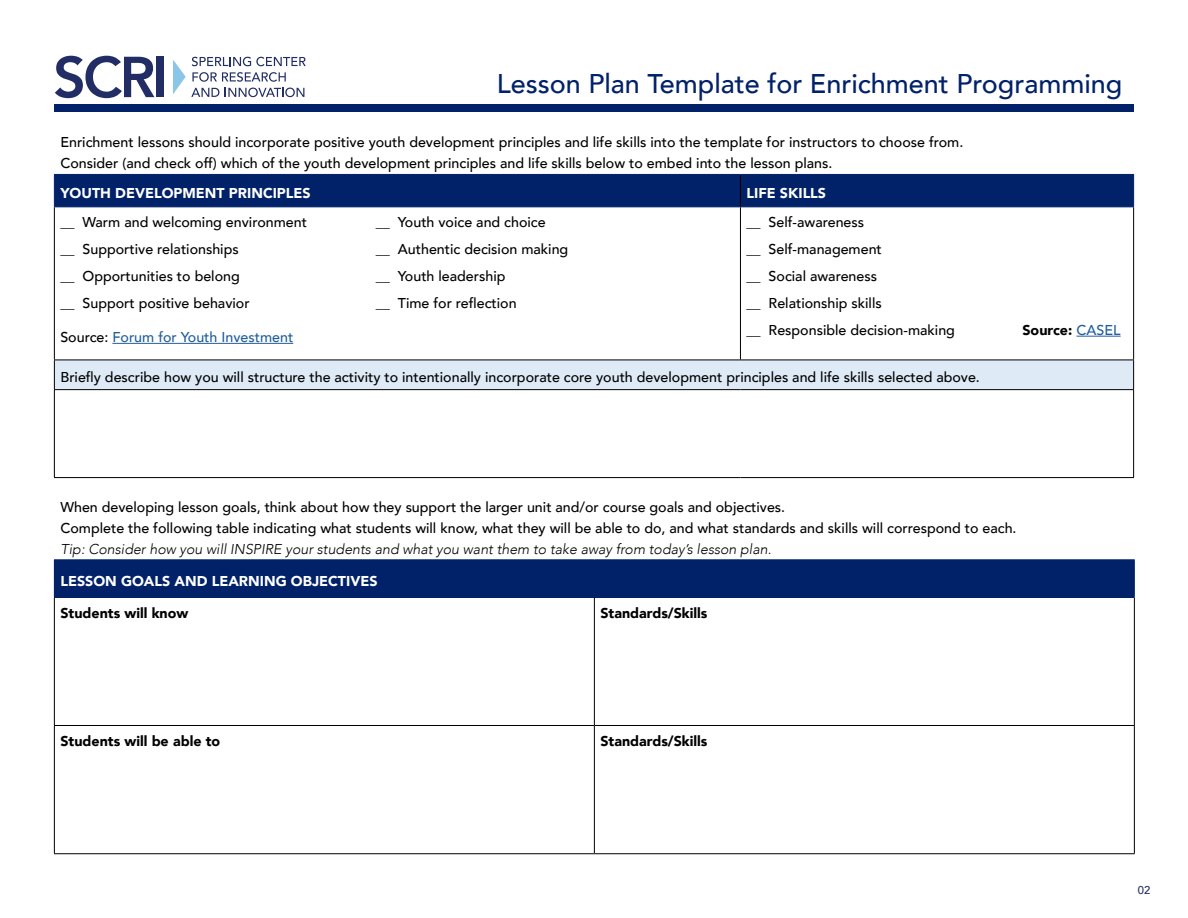
<style>
.page{position:relative;width:1188px;height:918px;background:#fff}
.page>*{position:absolute;margin:0;border:0;box-sizing:border-box;transform-origin:0 0}
.t1{font:500 27px "Avenir";color:#012169}
.t2{font:500 14.25px/27px "Avenir";color:#000}
.t3{font:italic 300 14.25px "Avenir";color:#000}
.t4{font:900 14.25px "Avenir";color:#000}
.t5{font:900 14.25px "Avenir";color:#fff}
.t6{font:500 14.25px "Avenir";color:#215e9e}
.t7{font:500 11.25px "Avenir";color:#222c65}
.s1{color:#000}
.s2{font-weight:500;color:#215e9e}
</style>
<div class="page">
<div style="left:54px;top:104px;width:1080px;height:8px;background:#012169"></div>
<svg style="left:55px;top:56px;width:99px;height:42px"></svg>
<div style="left:157px;top:57px;width:7px;height:40px;background:#212d64"></div>
<svg style="left:173px;top:57px;width:133px;height:40px"></svg>
<div style="left:55px;top:175px;width:1078px;height:31px;background:#012169"></div>
<div style="left:54px;top:360px;width:1080px;height:30px;background:#deebf6"></div>
<hr style="left:740px;top:175px;width:1px;height:31px;background:#000">
<hr style="left:54px;top:207px;width:1px;height:153px;background:#000">
<hr style="left:740px;top:207px;width:1px;height:153px;background:#000">
<hr style="left:1133px;top:207px;width:1px;height:153px;background:#000">
<hr style="left:54px;top:360px;width:686px;height:1px;background:#000">
<svg style="left:54px;top:360px;width:1px;height:29px"></svg>
<hr style="left:740px;top:360px;width:394px;height:1px;background:#000">
<svg style="left:1133px;top:360px;width:1px;height:29px"></svg>
<hr style="left:54px;top:389px;width:686px;height:1px;background:#000">
<hr style="left:54px;top:390px;width:1px;height:87px;background:#000">
<hr style="left:740px;top:389px;width:394px;height:1px;background:#000">
<hr style="left:1133px;top:390px;width:1px;height:87px;background:#000">
<hr style="left:54px;top:477px;width:686px;height:1px;background:#000">
<hr style="left:740px;top:477px;width:394px;height:1px;background:#000">
<hr style="left:54px;top:174px;width:686px;height:1px;background:#012169">
<hr style="left:54px;top:175px;width:1px;height:31px;background:#012169">
<hr style="left:740px;top:174px;width:394px;height:1px;background:#012169">
<hr style="left:1133px;top:175px;width:1px;height:31px;background:#012169">
<hr style="left:54px;top:206px;width:686px;height:1px;background:#012169">
<hr style="left:740px;top:206px;width:394px;height:1px;background:#012169">
<hr style="left:112px;top:343px;width:181px;height:1px;background:#215e9e">
<hr style="left:1077px;top:336px;width:44px;height:1px;background:#215e9e">
<div style="left:54px;top:560px;width:1080px;height:37px;background:#012169"></div>
<hr style="left:54px;top:598px;width:1px;height:127px;background:#000">
<hr style="left:594px;top:598px;width:1px;height:127px;background:#000">
<hr style="left:1134px;top:598px;width:1px;height:127px;background:#000">
<hr style="left:54px;top:725px;width:540px;height:1px;background:#000">
<hr style="left:54px;top:726px;width:1px;height:127px;background:#000">
<hr style="left:594px;top:725px;width:541px;height:1px;background:#000">
<hr style="left:594px;top:726px;width:1px;height:127px;background:#000">
<hr style="left:1134px;top:726px;width:1px;height:127px;background:#000">
<hr style="left:54px;top:853px;width:540px;height:1px;background:#000">
<hr style="left:594px;top:853px;width:541px;height:1px;background:#000">
<hr style="left:54px;top:559px;width:540px;height:1px;background:#012169">
<hr style="left:594px;top:559px;width:541px;height:1px;background:#012169">
<hr style="left:1134px;top:560px;width:1px;height:37px;background:#012169">
<hr style="left:54px;top:597px;width:540px;height:1px;background:#012169">
<hr style="left:594px;top:597px;width:541px;height:1px;background:#012169">
<h1 class="t1" style="left:497px;top:60px;width:627px">Lesson Plan Template for Enrichment Programming</h1>
<p class="t2" style="left:60px;top:131px;width:904px;line-height:21px">Enrichment lessons should incorporate positive youth development principles and life skills into the template for instructors to choose from.<br>Consider (and check off) which of the youth development principles and life skills below to embed into the lesson plans.</p>
<p class="t5" style="left:60px;top:181px;width:252px">YOUTH DEVELOPMENT PRINCIPLES</p>
<p class="t5" style="left:746px;top:181px;width:81px">LIFE SKILLS</p>
<p class="t2" style="left:60px;top:208px;width:248px">__ Warm and welcoming environment __ Supportive relationships<br>__ Opportunities to belong<br>__ Support positive behavior</p>
<p class="t6" style="left:60px;top:325px;width:234px"><span class="s1">Source:</span> Forum for Youth Investment</p>
<p class="t2" style="left:376px;top:207px;width:194px">__ Youth voice and choice<br>__ Authentic decision making __ Youth leadership<br>__ Time for reflection</p>
<p class="t2" style="left:746px;top:208px;width:210px">__ Self-awareness<br>__ Self-management<br>__ Social awareness<br>__ Relationship skills<br>__ Responsible decision-making</p>
<p class="t4" style="left:1022px;top:318px;width:100px">Source: <span class="s2">CASEL</span></p>
<p class="t2" style="left:60px;top:363px;width:921px">Briefly describe how you will structure the activity to intentionally incorporate core youth development principles and life skills selected above.</p>
<p class="t2" style="left:60px;top:496px;width:958px;line-height:21px">When developing lesson goals, think about how they support the larger unit and/or course goals and objectives.<br>Complete the following table indicating what students will know, what they will be able to do, and what standards and skills will correspond to each.</p>
<p class="t3" style="left:60px;top:540px;width:713px">Tip: Consider how you will INSPIRE your students and what you want them to take away from today’s lesson plan.</p>
<p class="t5" style="left:60px;top:568px;width:319px">LESSON GOALS AND LEARNING OBJECTIVES</p>
<p class="t4" style="left:60px;top:600px;width:129px">Students will know</p>
<p class="t4" style="left:600px;top:600px;width:109px">Standards/Skills</p>
<p class="t4" style="left:60px;top:729px;width:161px">Students will be able to</p>
<p class="t4" style="left:600px;top:729px;width:109px">Standards/Skills</p>
<p class="t7" style="left:1138px;top:881px;width:14px">02</p>
</div>
